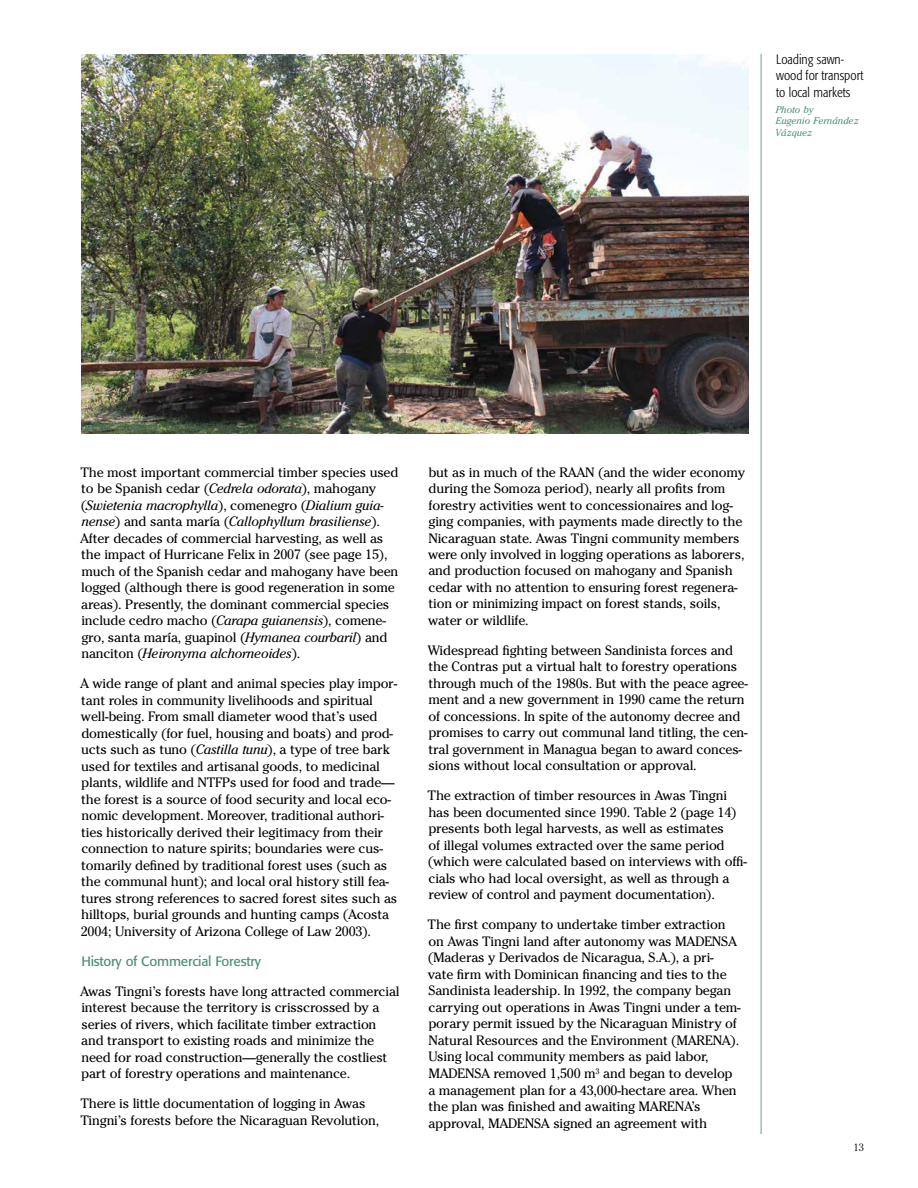
<style>
.page{position:relative;width:918px;height:1188px;background:#fff}
.page>*{position:absolute;margin:0;border:0;box-sizing:border-box;transform-origin:0 0}
.t1{font:13.5px/16.5px "Cheltenham";letter-spacing:-.015em;color:#000}
.t2{font:300 condensed 13.5px/16.2px "Formata";color:#000}
.t3{font:13.5px "Formata";letter-spacing:-.015em;color:#4e917a}
.t4{font:300 10.5px "Cheltenham";color:#000}
.t5{font:italic 9.75px/11.7px "Cheltenham";color:#4e917a}
.s1{font-style:italic}
</style>
<div class="page">
<hr style="left:760px;top:54px;width:2px;height:1080px;background:#9dc1b3">
<img style="left:81px;top:54px;width:667px;height:380px">
<p class="t2" style="left:776px;top:51px;width:89px">Loading sawn&shy;wood for transport to local markets</p>
<p class="t5" style="left:775px;top:104px;width:85px">Photo by<br>Eugenio Fernández<br>Vázquez</p>
<p class="t1" style="left:80px;top:464px;width:320px">The most important commercial timber species used to be Spanish cedar (<span class="s1">Cedrela odorata</span>), mahogany (<span class="s1">Swietenia macrophylla</span>), comenegro (<span class="s1">Dialium guia&shy;nense</span>) and santa maría (<span class="s1">Callophyllum brasiliense</span>).<br>After decades of commercial harvesting, as well as the impact of Hurricane Felix in 2007 (see page 15), much of the Spanish cedar and mahogany have been logged (although there is good regeneration in some areas). Presently, the dominant commercial species include cedro macho (<span class="s1">Carapa guianensis</span>), comene&shy;gro, santa maría, guapinol (<span class="s1">Hymanea courbaril</span>) and nanciton (<span class="s1">Heironyma alchorneoides</span>).</p>
<p class="t1" style="left:80px;top:675px;width:319px">A wide range of plant and animal species play impor&shy;tant roles in community livelihoods and spiritual well-being. From small diameter wood that’s used domestically (for fuel, housing and boats) and prod&shy;ucts such as tuno (<span class="s1">Castilla tunu</span>), a type of tree bark used for textiles and artisanal goods, to medicinal plants, wildlife and NTFPs used for food and trade— the forest is a source of food security and local eco&shy;nomic development. Moreover, traditional authori&shy;ties historically derived their legitimacy from their connection to nature spirits; boundaries were cus&shy;tomarily defined by traditional forest uses (such as the communal hunt); and local oral history still fea&shy;tures strong references to sacred forest sites such as hilltops, burial grounds and hunting camps (Acosta 2004; University of Arizona College of Law 2003).</p>
<p class="t3" style="left:81px;top:953px;width:181px">History of Commercial Forestry</p>
<p class="t1" style="left:80px;top:983px;width:321px">Awas Tingni’s forests have long attracted commercial interest because the territory is crisscrossed by a series of rivers, which facilitate timber extraction and transport to existing roads and minimize the need for road construction—generally the costliest part of forestry operations and maintenance.</p>
<p class="t1" style="left:80px;top:1095px;width:300px">There is little documentation of logging in Awas<br>Tingni’s forests before the Nicaraguan Revolution,</p>
<p class="t1" style="left:428px;top:464px;width:318px">but as in much of the RAAN (and the wider economy during the Somoza period), nearly all profits from forestry activities went to concessionaires and log&shy;ging companies, with payments made directly to the Nicaraguan state. Awas Tingni community members were only involved in logging operations as laborers, and production focused on mahogany and Spanish cedar with no attention to ensuring forest regenera&shy;tion or minimizing impact on forest stands, soils, water or wildlife.</p>
<p class="t1" style="left:428px;top:642px;width:322px">Widespread fighting between Sandinista forces and the Contras put a virtual halt to forestry operations through much of the 1980s. But with the peace agree&shy;ment and a new government in 1990 came the return of concessions. In spite of the autonomy decree and promises to carry out communal land titling, the cen&shy;tral government in Managua began to award conces&shy;sions without local consultation or approval.</p>
<p class="t1" style="left:428px;top:788px;width:321px">The extraction of timber resources in Awas Tingni has been documented since 1990. Table 2 (page 14) presents both legal harvests, as well as estimates<br>of illegal volumes extracted over the same period (which were calculated based on interviews with offi&shy;cials who had local oversight, as well as through a review of control and payment documentation).</p>
<p class="t1" style="left:428px;top:917px;width:315px">The first company to undertake timber extraction on Awas Tingni land after autonomy was MADENSA (Maderas y Derivados de Nicaragua, S.A.), a pri&shy;vate firm with Dominican financing and ties to the Sandinista leadership. In 1992, the company began carrying out operations in Awas Tingni under a tem&shy;porary permit issued by the Nicaraguan Ministry of Natural Resources and the Environment (MARENA).<br>Using local community members as paid labor, MADENSA removed 1,500 m<sup>3</sup> and began to develop a management plan for a 43,000-hectare area. When the plan was finished and awaiting MARENA’s approval, MADENSA signed an agreement with</p>
<p class="t4" style="left:854px;top:1141px;width:12px">13</p>
</div>
